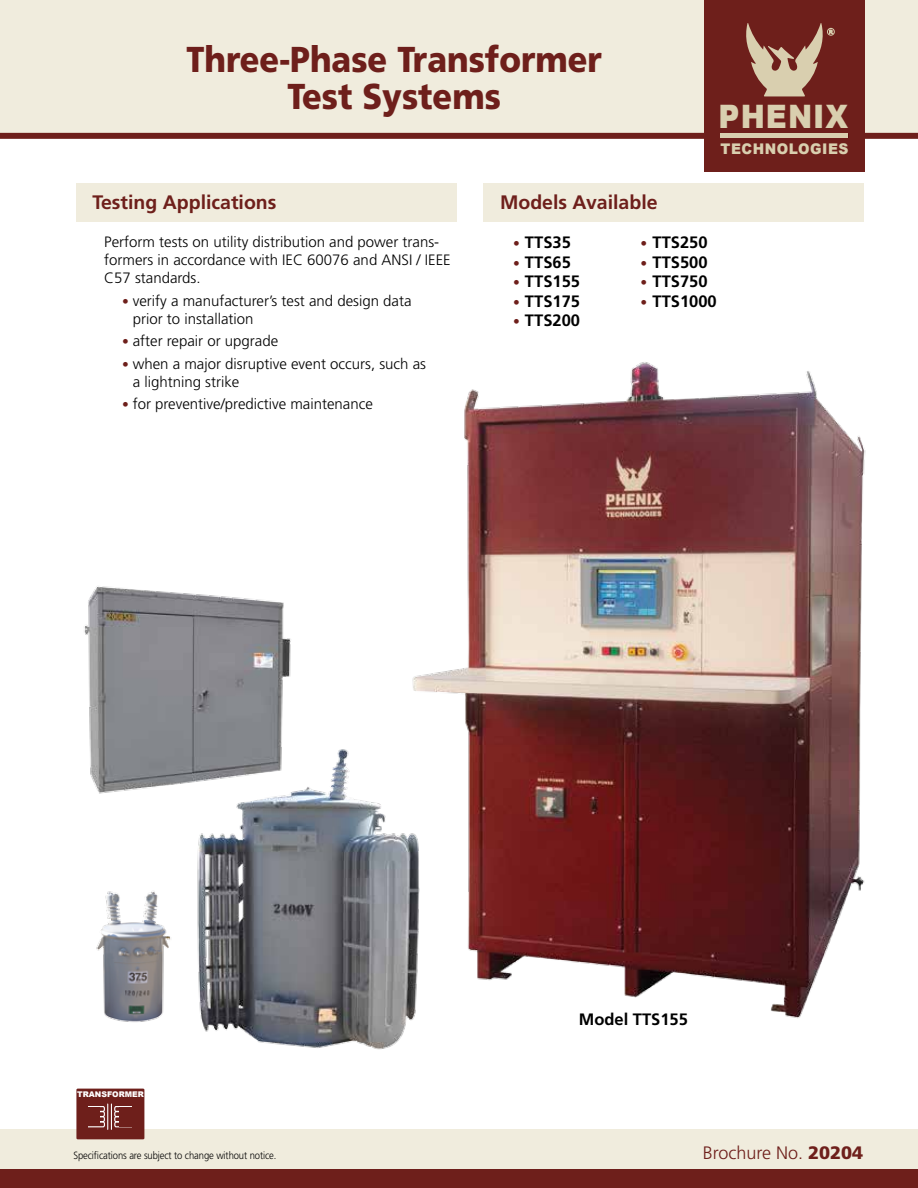
<style>
.page{position:relative;width:918px;height:1188px;background:#fff}
.page>*{position:absolute;margin:0;border:0;box-sizing:border-box;transform-origin:0 0}
.t1{font:900 36px/37.5px "Frutiger";color:#6e1f1b;text-align:center;scale:.9 1}
.t2{font:900 32.4px "Arial";letter-spacing:.035em;color:#d9cfaf;scale:.9 1}
.t3{font:700 19.5px "Frutiger";color:#6e1f1b}
.t4{font:300 18px "Frutiger";color:#6e1f1b}
.t5{font:700 16.5px "Frutiger";color:#000}
.t6{font:300 15px/18px "Frutiger";color:#000}
.t7{font:900 14.7px "Arial";letter-spacing:.035em;color:#d9cfaf;scale:.94 1}
.t8{font:300 10.5px "Frutiger";letter-spacing:-.01em;color:#000;scale:.9 1}
.t9{font:900 7.8px "Arial";color:#fff}
.s1{font-size:13.5px;color:#6e1f1b}
.s2{font-weight:900}
</style>
<div class="page">
<div style="left:1px;top:0;width:917px;height:133px;background:#f0ecdd"></div>
<div style="left:0;top:133px;width:918px;height:6px;background:#6e1f1b"></div>
<div style="left:0;top:1130px;width:918px;height:46px;background:#f0ecdd"></div>
<div style="left:0;top:1170px;width:918px;height:18px;background:#6e1f1b"></div>
<div style="left:76px;top:183px;width:380px;height:39px;background:#f0ecdd"></div>
<div style="left:484px;top:183px;width:380px;height:39px;background:#f0ecdd"></div>
<div style="left:704px;top:0;width:161px;height:172px;background:#6e1f1b"></div>
<div style="left:827px;top:28px;width:8px;height:8px;border:1px solid #d9cfaf;border-radius:50%"></div>
<svg style="left:746px;top:23px;width:87px;height:73px"></svg>
<hr style="left:721px;top:134px;width:127px;height:4px;background:#d9cfaf">
<div style="left:76px;top:1089px;width:68px;height:50px;background:#6e1f1b"></div>
<svg style="left:88px;top:1103px;width:44px;height:27px"></svg>
<img style="left:412px;top:362px;width:454px;height:657px">
<img style="left:96px;top:891px;width:75px;height:131px">
<img style="left:84px;top:586px;width:207px;height:208px">
<img style="left:177px;top:731px;width:257px;height:319px">
<h1 class="t1" style="left:186px;top:40px;width:463px">Three-Phase Transformer<br>Test Systems</h1>
<h2 class="t2" style="left:719px;top:93px;width:146px">PHENIX</h2>
<p class="t7" style="left:721px;top:138px;width:138px">TECHNOLOGIES</p>
<h3 class="t3" style="left:92px;top:191px;width:186px">Testing Applications</h3>
<h3 class="t3" style="left:500px;top:191px;width:159px">Models Available</h3>
<p class="t5" style="left:513px;top:233px;width:59px"><span class="s1">•</span> TTS35</p>
<p class="t5" style="left:513px;top:252px;width:59px"><span class="s1">•</span> TTS65</p>
<p class="t5" style="left:513px;top:272px;width:69px"><span class="s1">•</span> TTS155</p>
<p class="t5" style="left:513px;top:291px;width:69px"><span class="s1">•</span> TTS175</p>
<p class="t5" style="left:513px;top:311px;width:69px"><span class="s1">•</span> TTS200</p>
<p class="t6" style="left:104px;top:233px;width:348px">Perform tests on utility distribution and power trans&shy;formers in accordance with IEC 60076 and ANSI / IEEE<br>C57 standards.</p>
<p class="t6" style="left:133px;top:291px;width:280px;text-indent:-10px"><span class="s1">•</span> verify a manufacturer’s test and design data prior to installation</p>
<p class="t6" style="left:122px;top:332px;width:158px"><span class="s1">•</span> after repair or upgrade</p>
<p class="t6" style="left:133px;top:354px;width:295px;text-indent:-10px"><span class="s1">•</span> when a major disruptive event occurs, such as a lightning strike</p>
<p class="t6" style="left:122px;top:395px;width:252px"><span class="s1">•</span> for preventive/predictive maintenance</p>
<p class="t5" style="left:641px;top:233px;width:69px"><span class="s1">•</span> TTS250</p>
<p class="t5" style="left:641px;top:253px;width:69px"><span class="s1">•</span> TTS500</p>
<p class="t5" style="left:641px;top:272px;width:69px"><span class="s1">•</span> TTS750</p>
<p class="t5" style="left:641px;top:292px;width:78px"><span class="s1">•</span> TTS1000</p>
<p class="t9" style="left:77px;top:1090px;width:68px">TRANSFORMER</p>
<p class="t5" style="left:579px;top:1010px;width:111px">Model TTS155</p>
<p class="t8" style="left:73px;top:1149px;width:227px">Specifications are subject to change without notice.</p>
<p class="t4" style="left:703px;top:1142px;width:162px">Brochure No. <span class="s2">20204</span></p>
</div>
